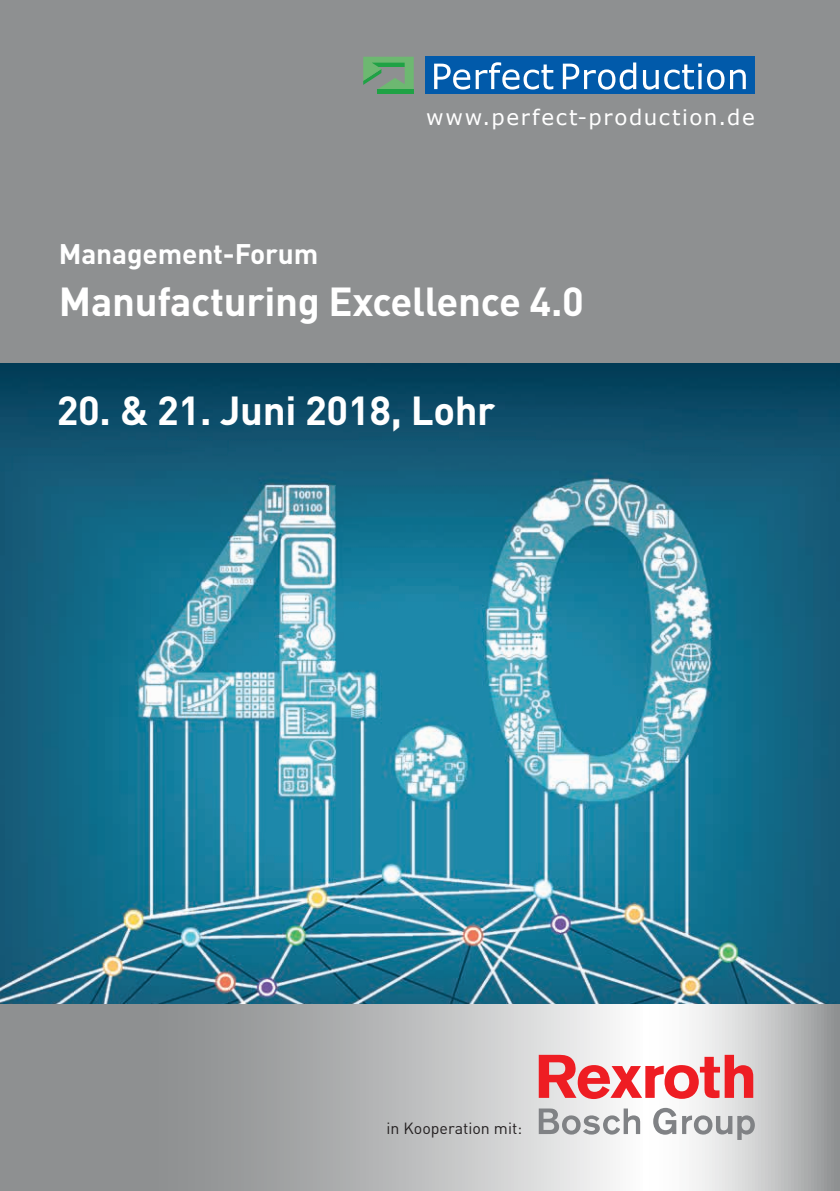
<style>
.page{position:relative;width:840px;height:1191px;background:#fff}
.page>*{position:absolute;margin:0;border:0;box-sizing:border-box;transform-origin:0 0}
.t1{font:700 40px "DIN";letter-spacing:-.01em;color:#fff}
.t2{font:700 28px "DIN";letter-spacing:-.005em;color:#fff}
.t3{font:21.4px "Verdana";letter-spacing:.075em;color:#fff}
.t4{font:16px "DIN";color:#231f20}
</style>
<div class="page">
<svg style="left:0;top:1003px;width:839px;height:188px;background:#b3b5b6"></svg>
<div style="left:0;top:0;width:839px;height:363px;background:#8e9091"></div>
<img style="left:0;top:363px;width:839px;height:640px">
<svg style="left:363px;top:57px;width:50px;height:33px"></svg>
<hr style="left:376px;top:90px;width:37px;height:4px;background:#1fa245">
<div style="left:425px;top:57px;width:329px;height:37px;background:#015aaa"></div>
<svg style="left:434px;top:62px;width:311px;height:28px"></svg>
<svg style="left:538px;top:1108px;width:101px;height:26px"></svg>
<svg style="left:652px;top:1107px;width:102px;height:33px"></svg>
<svg style="left:538px;top:1054px;width:214px;height:45px"></svg>
<p class="t3" style="left:426px;top:103px;width:330px">www.perfect-production.de</p>
<p class="t2" style="left:59px;top:235px;width:261px">Management-Forum</p>
<p class="t1" style="left:59px;top:275px;width:526px">Manufacturing Excellence 4.0</p>
<p class="t1" style="left:57px;top:385px;width:440px">20. &amp; 21. Juni 2018, Lohr</p>
<p class="t4" style="left:386px;top:1118px;width:137px">in Kooperation mit:</p>
</div>
